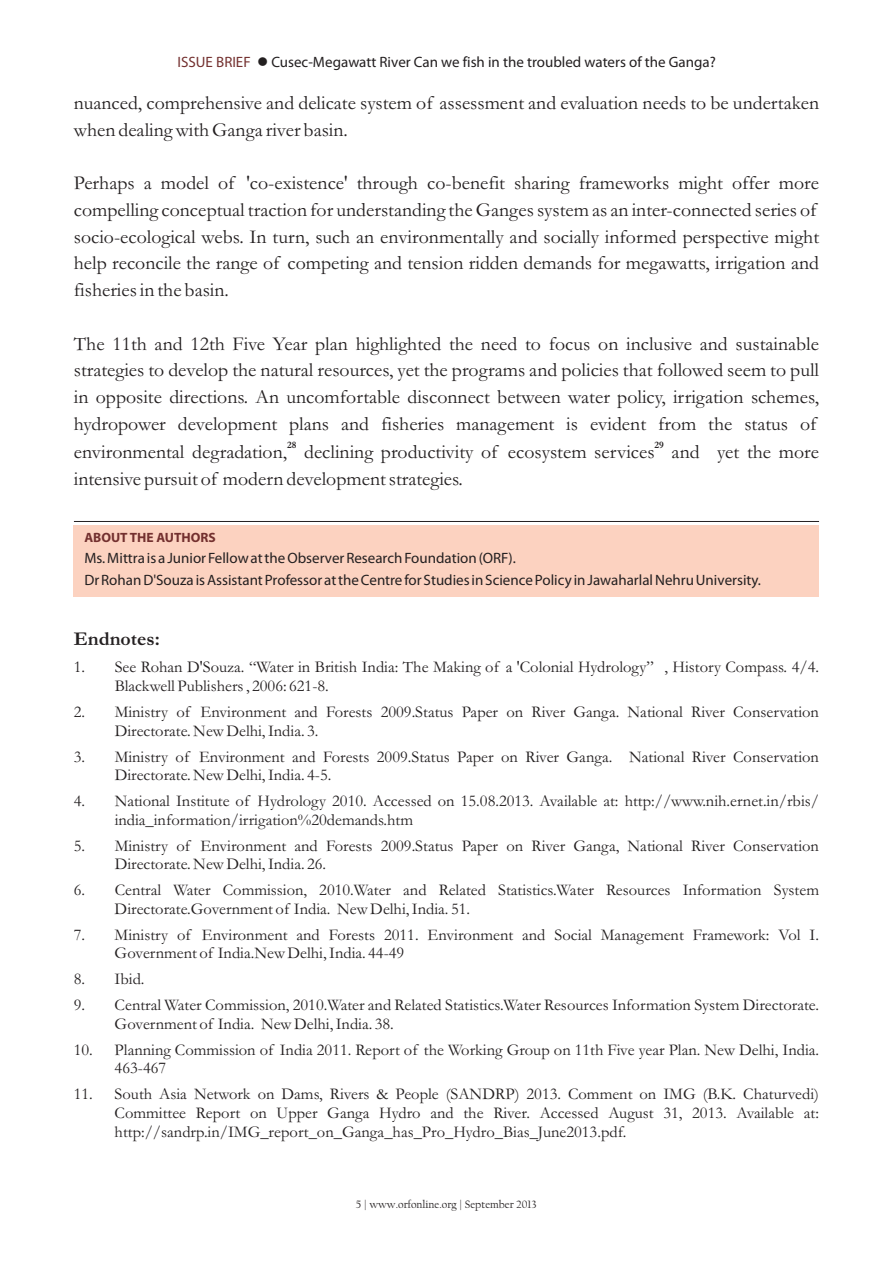
<style>
.page{position:relative;width:893px;height:1263px;background:#fff}
.page>*{position:absolute;margin:0;border:0;box-sizing:border-box;transform-origin:0 0}
.t1{font:19.8px/26.7px "Garamond";color:#231f20}
.t2{font:700 19.8px "Garamond";color:#231f20}
.t3{font:16.5px/18.6px "Garamond";color:#231f20}
.t4{font:15px/21.6px "Myriad Pro";color:#231f20}
.t5{font:700 13.5px "Myriad Pro";color:#73302f}
.t6{font:11.25px "Californian FB";color:#231f20}
.t7{font:700 9.9px "Garamond";color:#231f20}
.s1{color:#73302f}
</style>
<div class="page">
<hr style="left:74px;top:521px;width:745px;height:1px;background:#231f20">
<div style="left:74px;top:525px;width:745px;height:72px;background:#fcd2c0"></div>
<p class="t4" style="left:178px;top:53px;width:540px"><span class="s1">ISSUE BRIEF</span> ●Cusec-Megawatt River Can we fish in the troubled waters of the Ganga?</p>
<p class="t1" style="left:74px;top:92px;width:747px">nuanced, comprehensive and delicate system of assessment and evaluation needs to be undertaken when dealing with Ganga river basin.</p>
<p class="t1" style="left:74px;top:172px;width:747px">Perhaps a model of 'co-existence' through co-benefit sharing frameworks might offer more compelling conceptual traction for understanding the Ganges system as an inter-connected series of socio-ecological webs. In turn, such an environmentally and socially informed perspective might help reconcile the range of competing and tension ridden demands for megawatts, irrigation and fisheries in the basin.</p>
<p class="t1" style="left:74px;top:332px;width:747px;text-align:justify">The 11th and 12th Five Year plan highlighted the need to focus on inclusive and sustainable strategies to develop the natural resources, yet the programs and policies that followed seem to pull in opposite directions. An uncomfortable disconnect between water policy, irrigation schemes, hydropower development plans and fisheries management is evident from the status of</p>
<p class="t7" style="left:287px;top:442px;width:11px">28</p>
<p class="t7" style="left:655px;top:442px;width:11px">29</p>
<p class="t1" style="left:74px;top:441px;width:747px">environmental degradation, declining productivity of ecosystem services and yet the more intensive pursuit of modern development strategies.</p>
<p class="t5" style="left:84px;top:532px;width:133px">ABOUT THE AUTHORS</p>
<p class="t4" style="left:84px;top:549px;width:678px">Ms. Mittra is a Junior Fellow at the Observer Research Foundation (ORF).<br>Dr Rohan D'Souza is Assistant Professor at the Centre for Studies in Science Policy in Jawaharlal Nehru University.</p>
<p class="t2" style="left:74px;top:632px;width:88px">Endnotes:</p>
<p class="t3" style="left:115px;top:660px;width:706px;text-indent:-41px">1. See Rohan D'Souza. “Water in British India: The Making of a 'Colonial Hydrology” , History Compass. 4/4.<br>Blackwell Publishers , 2006: 621-8.</p>
<p class="t3" style="left:115px;top:704px;width:706px;text-indent:-41px">2. Ministry of Environment and Forests 2009.Status Paper on River Ganga. National River Conservation<br>Directorate. New Delhi, India. 3.</p>
<p class="t3" style="left:115px;top:749px;width:706px;text-indent:-41px">3. Ministry of Environment and Forests 2009.Status Paper on River Ganga. National River Conservation<br>Directorate. New Delhi, India. 4-5.</p>
<p class="t3" style="left:115px;top:794px;width:706px;text-indent:-41px">4. National Institute of Hydrology 2010. Accessed on 15.08.2013. Available at: http://www.nih.ernet.in/rbis/ india_information/irrigation%20demands.htm</p>
<p class="t3" style="left:115px;top:838px;width:706px;text-indent:-41px">5. Ministry of Environment and Forests 2009.Status Paper on River Ganga, National River Conservation<br>Directorate. New Delhi, India. 26.</p>
<p class="t3" style="left:115px;top:883px;width:706px;text-indent:-41px">6. Central Water Commission, 2010.Water and Related Statistics.Water Resources Information System<br>Directorate.Government of India. New Delhi, India. 51.</p>
<p class="t3" style="left:115px;top:927px;width:706px;text-indent:-41px">7. Ministry of Environment and Forests 2011. Environment and Social Management Framework: Vol I.<br>Government of India.New Delhi, India. 44-49</p>
<p class="t3" style="left:74px;top:972px;width:72px">8. Ibid.</p>
<p class="t3" style="left:115px;top:998px;width:706px;text-indent:-41px">9. Central Water Commission, 2010.Water and Related Statistics.Water Resources Information System Directorate.<br>Government of India. New Delhi, India. 38.</p>
<p class="t3" style="left:115px;top:1042px;width:706px;text-indent:-41px">10. Planning Commission of India 2011. Report of the Working Group on 11th Five year Plan. New Delhi, India.<br>463-467</p>
<p class="t3" style="left:115px;top:1087px;width:706px;text-align:justify;text-indent:-41px">11. South Asia Network on Dams, Rivers &amp; People (SANDRP) 2013. Comment on IMG (B.K. Chaturvedi)<br>Committee Report on Upper Ganga Hydro and the River. Accessed August 31, 2013. Available at: http://sandrp.in/IMG_report_on_Ganga_has_Pro_Hydro_Bias_June2013.pdf.</p>
<p class="t6" style="left:356px;top:1200px;width:182px">5 | www.orfonline.org | September 2013</p>
</div>
